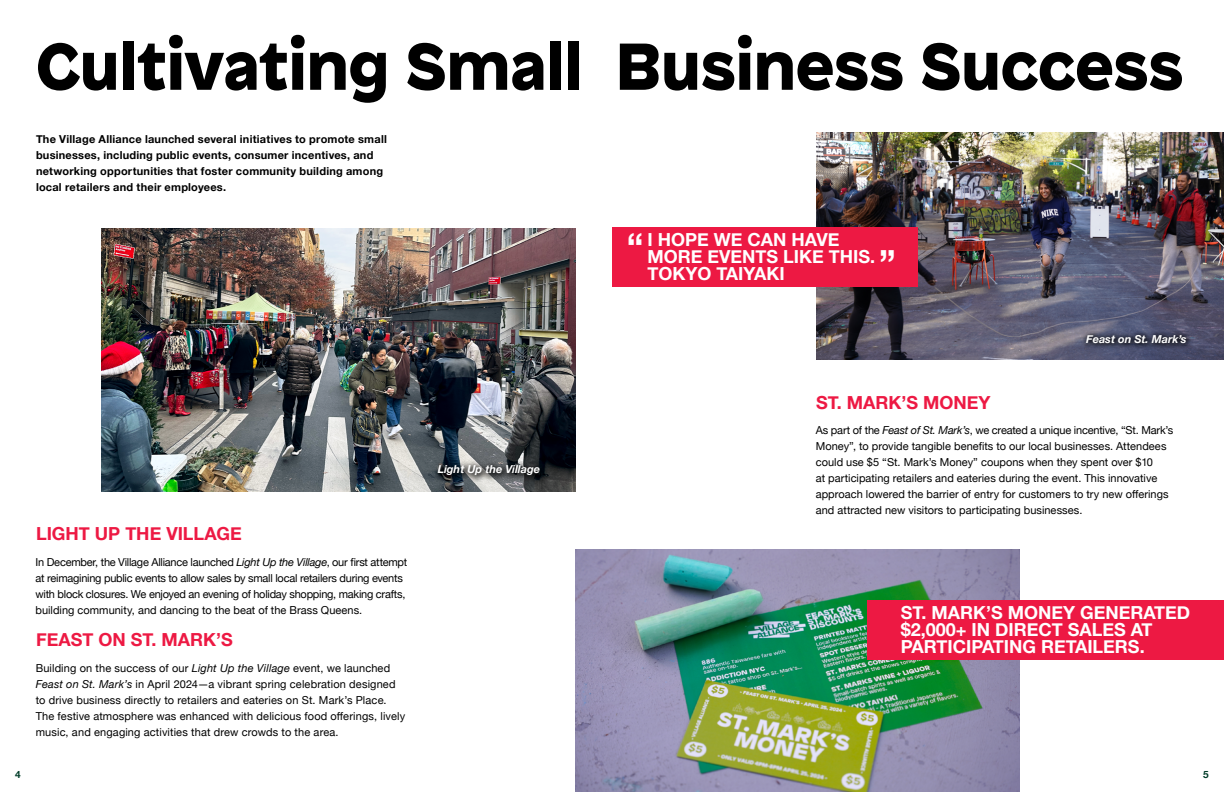
<style>
.page{position:relative;width:1224px;height:792px;background:#fff}
.page>*{position:absolute;margin:0;border:0;box-sizing:border-box;transform-origin:0 0}
.t1{font:900 66px "Patron";color:#000}
.t2{font:700 36px "Helvetica Neue";color:#fff}
.t3{font:700 18px/17px "Helvetica Neue";color:#fff}
.t4{font:700 18px "Helvetica Neue";color:#ed1943}
.t5{font:11px/16px "Helvetica Neue";color:#000}
.t6{font:11px/16px "Helvetica Neue";letter-spacing:-.02em;color:#000}
.t7{font:700 11px/16px "Helvetica Neue";letter-spacing:.02em;color:#000}
.t8{font:italic 700 11px "Helvetica Neue";color:#fff}
.t9{font:700 10px "Helvetica Neue";color:#003d29}
.s1{font-style:italic}
</style>
<div class="page">
<img style="left:816px;top:132px;width:408px;height:228px">
<div style="left:1080px;top:328px;width:113px;height:22px;background:#000;opacity:.66"></div>
<img style="left:102px;top:228px;width:474px;height:264px">
<div style="left:431px;top:459px;width:116px;height:23px;background:#000;opacity:.66"></div>
<div style="left:612px;top:227px;width:306px;height:60px;background:#ed1943"></div>
<img style="left:576px;top:550px;width:444px;height:242px">
<div style="left:867px;top:600px;width:357px;height:60px;background:#ed1943"></div>
<h1 class="t1" style="left:36px;top:11px;width:1149px">Cultivating Small Business Success</h1>
<p class="t7" style="left:36px;top:132px;width:352px">The Village Alliance launched several initiatives to promote small businesses, including public events, consumer incentives, and networking opportunities that foster community building among local retailers and their employees.</p>
<h3 class="t4" style="left:36px;top:520px;width:207px">LIGHT UP THE VILLAGE</h3>
<p class="t6" style="left:36px;top:554px;width:373px">In December, the Village Alliance launched <span class="s1">Light Up the Village</span>, our first attempt at reimagining public events to allow sales by small local retailers during events with block closures. We enjoyed an evening of holiday shopping, making crafts, building community, and dancing to the beat of the Brass Queens.</p>
<h3 class="t4" style="left:36px;top:625px;width:198px">FEAST ON ST. MARK’S</h3>
<p class="t5" style="left:36px;top:660px;width:371px">Building on the success of our <span class="s1">Light Up the Village</span> event, we launched <span class="s1">Feast on St. Mark’s</span> in April 2024—a vibrant spring celebration designed to drive business directly to retailers and eateries on St. Mark’s Place.<br>The festive atmosphere was enhanced with delicious food offerings, lively music, and engaging activities that drew crowds to the area.</p>
<p class="t8" style="left:438px;top:461px;width:104px">Light Up the Village</p>
<h3 class="t3" style="left:648px;top:232px;width:229px">I HOPE WE CAN HAVE<br>MORE EVENTS LIKE THIS.<br>TOKYO TAIYAKI</h3>
<h2 class="t2" style="left:627px;top:218px;width:18px">“</h2>
<h2 class="t2" style="left:879px;top:235px;width:18px">”</h2>
<h3 class="t4" style="left:816px;top:388px;width:176px">ST. MARK’S MONEY</h3>
<p class="t8" style="left:1086px;top:330px;width:102px">Feast on St. Mark’s</p>
<p class="t5" style="left:816px;top:423px;width:359px">As part of the <span class="s1">Feast of St. Mark’s</span>, we created a unique incentive, “St. Mark’s Money”, to provide tangible benefits to our local businesses. Attendees could use $5 “St. Mark’s Money” coupons when they spent over $10<br>at participating retailers and eateries during the event. This innovative approach lowered the barrier of entry for customers to try new offerings and attracted new visitors to participating businesses.</p>
<h3 class="t3" style="left:901px;top:604px;width:291px">ST. MARK’S MONEY GENERATED $2,000+ IN DIRECT SALES AT<br>PARTICIPATING RETAILERS.</h3>
<p class="t9" style="left:15px;top:767px;width:7px">4</p>
<p class="t9" style="left:1203px;top:766px;width:7px">5</p>
</div>
